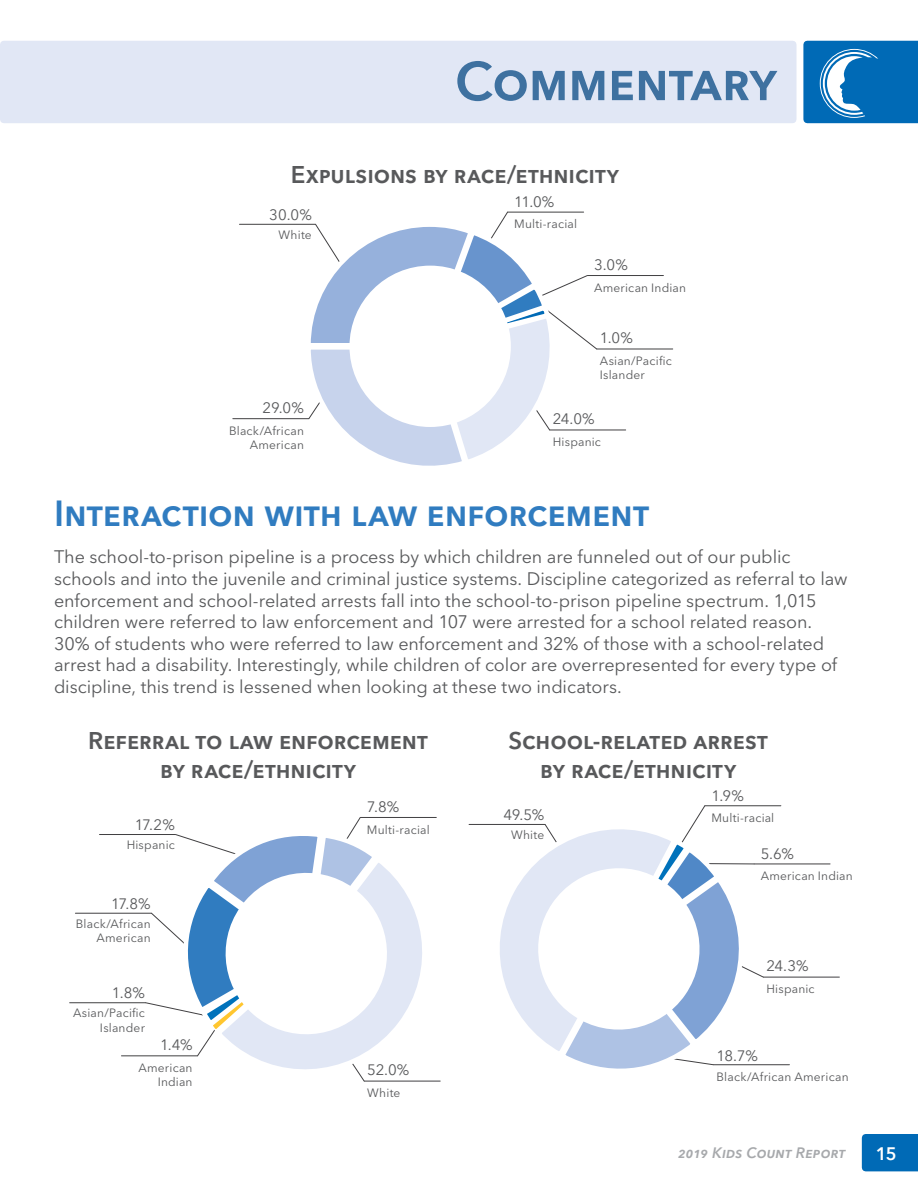
<style>
.page{position:relative;width:918px;height:1188px;background:#fff}
.page>*{position:absolute;margin:0;border:0;box-sizing:border-box;transform-origin:0 0}
.t1{font:600 54px "Avenir Next LT Pro";letter-spacing:-.01em;color:#3e71a0}
.t2{font:600 36px "Avenir Next LT Pro";letter-spacing:-.005em;color:#307cc0}
.t3{font:600 24px/28.8px "Avenir Next LT Pro";letter-spacing:-.005em;color:#58595b;text-align:center}
.t4{font:18px/21.6px "Avenir Next LT Pro";letter-spacing:-.005em;color:#58595b}
.t5{font:600 18px "Avenir Next LT Pro";color:#fff}
.t6{font:15px "Avenir Next LT Pro";color:#58595b}
.t7{font:italic 600 15px "Avenir Next LT Pro";letter-spacing:.005em;color:#a7a9ac}
.t8{font:12px/14.4px "Avenir Next LT Pro";letter-spacing:.015em;color:#58595b;text-align:right}
</style>
<div class="page">
<div style="left:862px;top:1134px;width:56px;height:37px;background:#006ab6"></div>
<div style="left:0;top:41px;width:796px;height:82px;background:#e1e7f5"></div>
<svg style="left:803px;top:41px;width:115px;height:82px;background:#1f7cbe"></svg>
<hr style="left:233px;top:418px;width:76px;height:1px;background:#414042">
<hr style="left:550px;top:430px;width:76px;height:1px;background:#414042">
<hr style="left:597px;top:349px;width:76px;height:1px;background:#414042">
<hr style="left:239px;top:224px;width:76px;height:1px;background:#414042">
<hr style="left:588px;top:275px;width:75px;height:1px;background:#414042">
<svg style="left:304px;top:211px;width:294px;height:255px"></svg>
<div style="left:351px;top:267px;width:158px;height:158px;background:#fff;border-radius:50%"></div>
<div style="left:349px;top:266px;width:162px;height:161px;border:3px solid #fff;border-radius:50%"></div>
<hr style="left:714px;top:1064px;width:75px;height:1px;background:#414042">
<hr style="left:763px;top:977px;width:76px;height:1px;background:#414042">
<hr style="left:469px;top:824px;width:76px;height:1px;background:#414042">
<hr style="left:705px;top:805px;width:76px;height:1px;background:#414042">
<hr style="left:754px;top:864px;width:76px;height:1px;background:#414042">
<svg style="left:500px;top:871px;width:29px;height:156px"></svg>
<svg style="left:529px;top:805px;width:235px;height:264px"></svg>
<hr style="left:121px;top:1055px;width:76px;height:1px;background:#414042">
<hr style="left:75px;top:913px;width:76px;height:1px;background:#414042">
<hr style="left:70px;top:1002px;width:76px;height:1px;background:#414042">
<hr style="left:99px;top:834px;width:76px;height:1px;background:#414042">
<hr style="left:360px;top:817px;width:76px;height:1px;background:#414042">
<svg style="left:396px;top:880px;width:44px;height:202px"></svg>
<svg style="left:145px;top:817px;width:251px;height:265px"></svg>
<h1 class="t1" style="left:455px;top:48px;width:324px">Commentary</h1>
<h3 class="t3" style="left:291px;top:160px;width:330px">Expulsions by race/ethnicity</h3>
<p class="t6" style="left:269px;top:206px;width:44px">30.0%</p>
<p class="t8" style="left:279px;top:228px;width:35px">White</p>
<p class="t6" style="left:263px;top:399px;width:43px">29.0%</p>
<p class="t8" style="left:229px;top:423px;width:76px">Black/African<br>American</p>
<p class="t6" style="left:514px;top:193px;width:42px">11.0%</p>
<p class="t8" style="left:514px;top:217px;width:64px">Multi-racial</p>
<p class="t6" style="left:594px;top:256px;width:35px">3.0%</p>
<p class="t8" style="left:594px;top:280px;width:94px">American Indian</p>
<p class="t6" style="left:600px;top:329px;width:35px">1.0%</p>
<p class="t8" style="left:600px;top:353px;width:73px;text-align:left">Asian/Pacific<br>Islander</p>
<p class="t6" style="left:553px;top:410px;width:43px">24.0%</p>
<p class="t8" style="left:553px;top:434px;width:50px">Hispanic</p>
<h2 class="t2" style="left:54px;top:491px;width:597px">Interaction with law enforcement</h2>
<p class="t4" style="left:54px;top:546px;width:795px">The school-to-prison pipeline is a process by which children are funneled out of our public schools and into the juvenile and criminal justice systems. Discipline categorized as referral to law enforcement and school-related arrests fall into the school-to-prison pipeline spectrum. 1,015 children were referred to law enforcement and 107 were arrested for a school related reason.<br>30% of students who were referred to law enforcement and 32% of those with a school-related arrest had a disability. Interestingly, while children of color are overrepresented for every type of discipline, this trend is lessened when looking at these two indicators.</p>
<h3 class="t3" style="left:88px;top:726px;width:341px">Referral to law enforcement by race/ethnicity</h3>
<p class="t6" style="left:135px;top:816px;width:42px">17.2%</p>
<p class="t8" style="left:127px;top:838px;width:50px">Hispanic</p>
<p class="t6" style="left:111px;top:895px;width:41px">17.8%</p>
<p class="t8" style="left:76px;top:916px;width:76px">Black/African<br>American</p>
<p class="t6" style="left:112px;top:984px;width:35px">1.8%</p>
<p class="t8" style="left:73px;top:1006px;width:73px">Asian/Pacific<br>Islander</p>
<p class="t6" style="left:367px;top:798px;width:34px">7.8%</p>
<p class="t8" style="left:367px;top:822px;width:64px">Multi-racial</p>
<p class="t6" style="left:160px;top:1036px;width:34px">1.4%</p>
<p class="t8" style="left:138px;top:1060px;width:56px">American</p>
<p class="t6" style="left:367px;top:1061px;width:44px">52.0%</p>
<p class="t8" style="left:158px;top:1075px;width:36px">Indian</p>
<p class="t8" style="left:367px;top:1086px;width:35px">White</p>
<h3 class="t3" style="left:508px;top:726px;width:261px">School-related arrest by race/ethnicity</h3>
<p class="t6" style="left:503px;top:806px;width:42px">49.5%</p>
<p class="t8" style="left:511px;top:828px;width:35px">White</p>
<p class="t6" style="left:711px;top:786px;width:34px">1.9%</p>
<p class="t8" style="left:711px;top:810px;width:64px">Multi-racial</p>
<p class="t6" style="left:761px;top:845px;width:35px">5.6%</p>
<p class="t8" style="left:761px;top:869px;width:94px">American Indian</p>
<p class="t6" style="left:766px;top:957px;width:44px">24.3%</p>
<p class="t8" style="left:766px;top:982px;width:50px">Hispanic</p>
<p class="t6" style="left:717px;top:1046px;width:43px">18.7%</p>
<p class="t8" style="left:717px;top:1069px;width:134px">Black/African American</p>
<p class="t7" style="left:678px;top:1144px;width:169px">2019 Kids Count Report</p>
<p class="t5" style="left:876px;top:1142px;width:22px">15</p>
</div>
